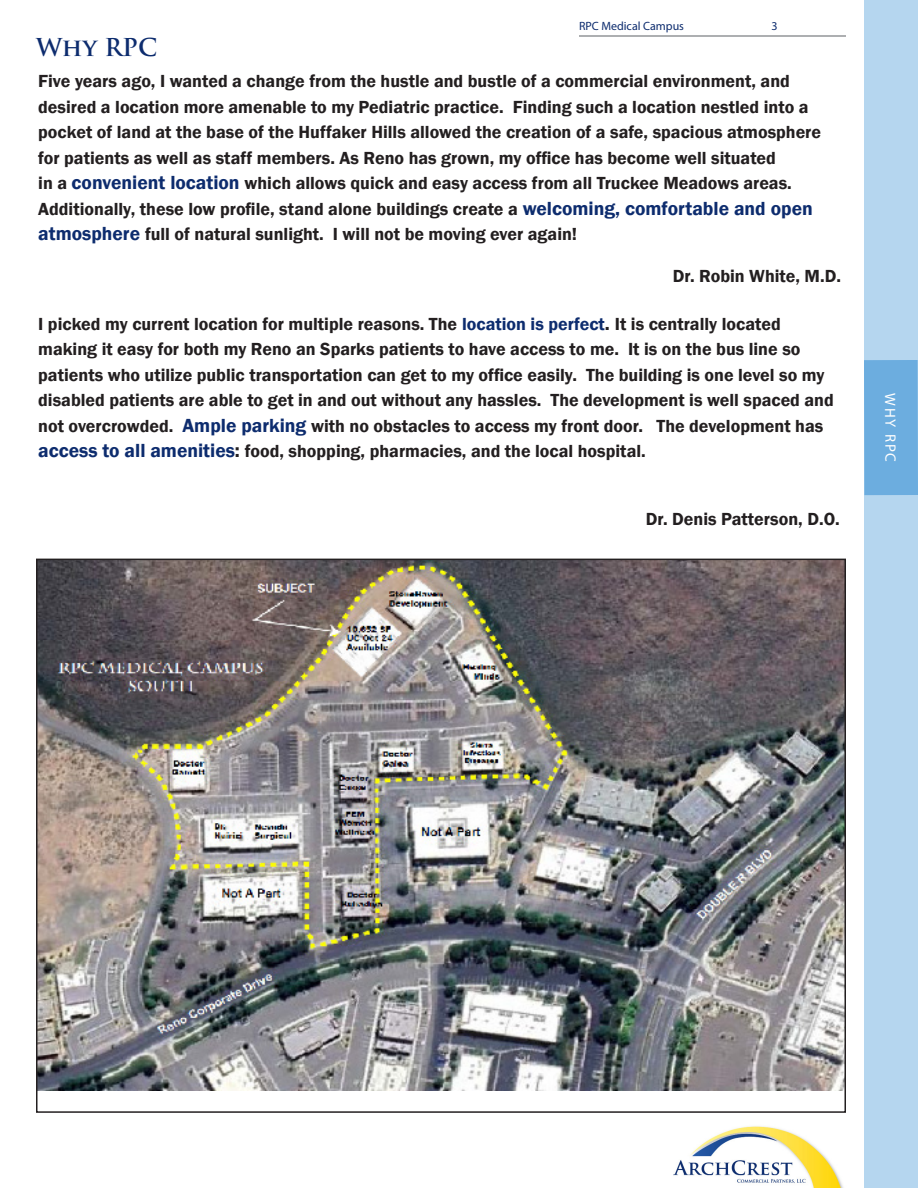
<style>
.page{position:relative;width:918px;height:1188px;background:#fff}
.page>*{position:absolute;margin:0;border:0;box-sizing:border-box;transform-origin:0 0}
.t1{font:600 24px "Trajan Pro 3";color:#0d2c6e}
.t2{font:600 18px/25.5px "Franklin Gothic";color:#231f20}
.t3{font:15px "Myriad Pro";letter-spacing:.115em;color:#fff}
.t4{font:12px "Myriad Pro";color:#0d2c6e}
.s1{font-size:19.5px;color:#0d2c6e}
.s2{color:#0d2c6e}
.s3{font-size:19.5px}
</style>
<div class="page">
<div style="left:864px;top:0;width:54px;height:1188px;background:#b5d6ef"></div>
<div style="left:864px;top:360px;width:54px;height:135px;background:#6caddf"></div>
<hr style="left:579px;top:35px;width:267px;height:2px;background:#939598">
<img style="left:673px;top:1126px;width:170px;height:62px">
<img style="left:39px;top:562px;width:804px;height:529px">
<p class="t4" style="left:579px;top:19px;width:107px">RPC Medical Campus</p>
<p class="t4" style="left:772px;top:19px;width:8px">3</p>
<p class="t1" style="left:36px;top:29px;width:123px">Why RPC</p>
<p class="t2" style="left:38px;top:69px;width:784px">Five years ago, I wanted a change from the hustle and bustle of a commercial environment, and desired a location more amenable to my Pediatric practice. Finding such a location nestled into a pocket of land at the base of the Huffaker Hills allowed the creation of a safe, spacious atmosphere for patients as well as staff members. As Reno has grown, my office has become well situated<br>in a <span class="s1">convenient location</span> which allows quick and easy access from all Truckee Meadows areas.<br>Additionally, these low profile, stand alone buildings create a <span class="s1">welcoming, comfortable and open atmosphere</span> full of natural sunlight. I will not be moving ever again!</p>
<p class="t2" style="left:673px;top:264px;width:170px">Dr. Robin White, M.D.</p>
<p class="t2" style="left:38px;top:311px;width:797px">I picked my current location for multiple reasons. The <span class="s2">location is perfect</span><span class="s3">.</span> It is centrally located making it easy for both my Reno an Sparks patients to have access to me. It is on the bus line so patients who utilize public transportation can get to my office easily. The building is one level so my disabled patients are able to get in and out without any hassles. The development is well spaced and not overcrowded. <span class="s1">Ample parking</span> with no obstacles to access my front door. The development has <span class="s1">access to all amenities</span><span class="s3">:</span> food, shopping, pharmacies, and the local hospital.</p>
<p class="t2" style="left:646px;top:506px;width:196px">Dr. Denis Patterson, D.O.</p>
<p class="t3" style="left:900px;top:393px;width:70px;rotate:90deg">WHY RPC</p>
</div>
